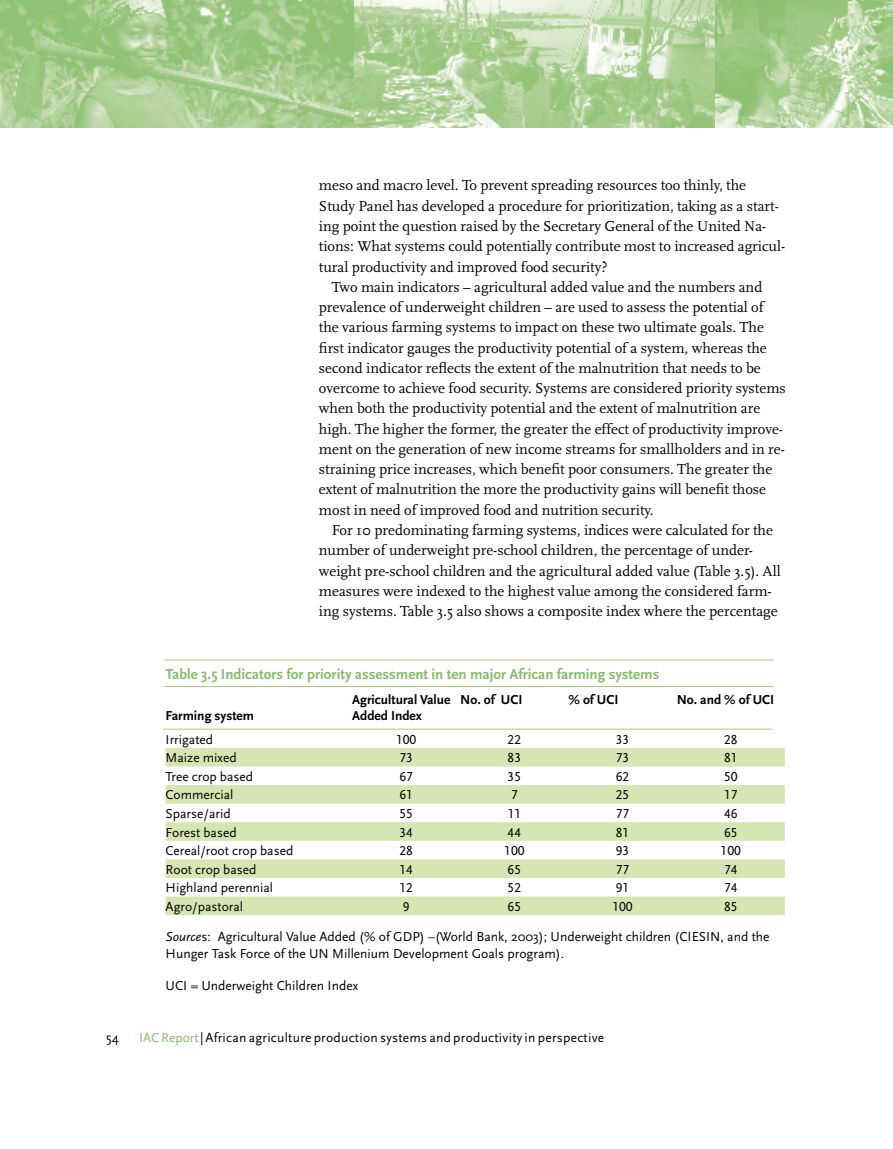
<style>
.page{position:relative;width:893px;height:1149px;background:#fff}
.page>*{position:absolute;margin:0;border:0;box-sizing:border-box;transform-origin:0 0}
.bodytekst_met_inspringen{font:15px/20.2px "Scala";color:#000}
.bodytekst_zi{font:15px/20.2px "Scala";color:#000}
.boxtekst_kop{font:700 15px "Scala Sans";color:#85bd68}
.Bijschrift{font:13.5px/16.2px "Scala Sans";color:#000}
.box_tabeltekst{font:13.5px "Scala Sans";color:#000}
.box_tabeltekst-2{font:13.5px "Scala Sans LF";color:#000}
.Bijschrift-2{font:13.5px "Scala Sans";letter-spacing:.02em;color:#000}
.box_tabeltekst-3{font:700 13.5px/16.2px "Scala Sans";color:#000}
.s1{font-style:italic}
.s2{color:#85bd68}
</style>
<div class="page">
<img style="left:0;top:0;width:354px;height:128px">
<img style="left:354px;top:0;width:539px;height:128px">
<svg style="left:166px;top:728px;width:607px;height:2px"></svg>
<svg style="left:166px;top:748px;width:619px;height:166px;fill:#d5e6b3"></svg>
<hr style="left:165px;top:659px;width:609px;height:1px;background:#aace68">
<hr style="left:165px;top:686px;width:609px;height:1px;background:#aace68">
<hr style="left:163px;top:728px;width:609px;height:1px;background:#aace68">
<p class="bodytekst_zi" style="left:319px;top:176px;width:468px">meso and macro level. To prevent spreading resources too thinly, the Study Panel has developed a procedure for prioritization, taking as a start&shy;ing point the question raised by the Secretary General of the United Na&shy;tions: What systems could potentially contribute most to increased agricul&shy;tural productivity and improved food security?</p>
<p class="bodytekst_met_inspringen" style="left:319px;top:277px;width:468px;text-indent:13px">Two main indicators – agricultural added value and the numbers and prevalence of underweight children – are used to assess the potential of the various farming systems to impact on these two ultimate goals. The first indicator gauges the productivity potential of a system, whereas the second indicator reflects the extent of the malnutrition that needs to be overcome to achieve food security. Systems are considered priority systems when both the productivity potential and the extent of malnutrition are high. The higher the former, the greater the effect of productivity improve&shy;ment on the generation of new income streams for smallholders and in re&shy;straining price increases, which benefit poor consumers. The greater the extent of malnutrition the more the productivity gains will benefit those most in need of improved food and nutrition security.</p>
<p class="bodytekst_met_inspringen" style="left:319px;top:520px;width:463px;text-indent:13px">For 10 predominating farming systems, indices were calculated for the number of underweight pre-school children, the percentage of under&shy;weight pre-school children and the agricultural added value (Table 3.5). All measures were indexed to the highest value among the considered farm&shy;ing systems. Table 3.5 also shows a composite index where the percentage</p>
<p class="boxtekst_kop" style="left:166px;top:666px;width:495px">Table 3.5 Indicators for priority assessment in ten major African farming systems</p>
<p class="box_tabeltekst-3" style="left:166px;top:707px;width:90px">Farming system</p>
<p class="box_tabeltekst-3" style="left:352px;top:691px;width:100px">Agricultural Value<br>Added Index</p>
<p class="box_tabeltekst-3" style="left:460px;top:691px;width:64px">No. of UCI</p>
<p class="box_tabeltekst-3" style="left:568px;top:691px;width:52px">% of UCI</p>
<p class="box_tabeltekst-3" style="left:677px;top:691px;width:99px">No. and % of UCI</p>
<p class="box_tabeltekst" style="left:166px;top:731px;width:49px">Irrigated</p>
<p class="box_tabeltekst-2" style="left:396px;top:731px;width:22px">100</p>
<p class="box_tabeltekst-2" style="left:508px;top:731px;width:15px">22</p>
<p class="box_tabeltekst-2" style="left:616px;top:731px;width:15px">33</p>
<p class="box_tabeltekst-2" style="left:724px;top:731px;width:15px">28</p>
<p class="box_tabeltekst" style="left:166px;top:750px;width:72px">Maize mixed</p>
<p class="box_tabeltekst-2" style="left:399px;top:750px;width:15px">73</p>
<p class="box_tabeltekst-2" style="left:508px;top:750px;width:15px">83</p>
<p class="box_tabeltekst-2" style="left:616px;top:750px;width:15px">73</p>
<p class="box_tabeltekst-2" style="left:724px;top:750px;width:15px">81</p>
<p class="box_tabeltekst" style="left:166px;top:768px;width:89px">Tree crop based</p>
<p class="box_tabeltekst-2" style="left:399px;top:768px;width:15px">67</p>
<p class="box_tabeltekst-2" style="left:508px;top:768px;width:15px">35</p>
<p class="box_tabeltekst-2" style="left:616px;top:768px;width:15px">62</p>
<p class="box_tabeltekst-2" style="left:724px;top:768px;width:15px">50</p>
<p class="box_tabeltekst" style="left:166px;top:787px;width:69px">Commercial</p>
<p class="box_tabeltekst-2" style="left:399px;top:787px;width:15px">61</p>
<p class="box_tabeltekst-2" style="left:511px;top:787px;width:8px">7</p>
<p class="box_tabeltekst-2" style="left:616px;top:787px;width:15px">25</p>
<p class="box_tabeltekst-2" style="left:724px;top:787px;width:15px">17</p>
<p class="box_tabeltekst" style="left:166px;top:806px;width:66px">Sparse/arid</p>
<p class="box_tabeltekst-2" style="left:399px;top:806px;width:15px">55</p>
<p class="box_tabeltekst-2" style="left:508px;top:806px;width:15px">11</p>
<p class="box_tabeltekst-2" style="left:616px;top:806px;width:15px">77</p>
<p class="box_tabeltekst-2" style="left:724px;top:806px;width:15px">46</p>
<p class="box_tabeltekst" style="left:166px;top:824px;width:73px">Forest based</p>
<p class="box_tabeltekst-2" style="left:399px;top:824px;width:15px">34</p>
<p class="box_tabeltekst-2" style="left:508px;top:824px;width:15px">44</p>
<p class="box_tabeltekst-2" style="left:616px;top:824px;width:15px">81</p>
<p class="box_tabeltekst-2" style="left:724px;top:824px;width:15px">65</p>
<p class="box_tabeltekst" style="left:166px;top:843px;width:129px">Cereal/root crop based</p>
<p class="box_tabeltekst-2" style="left:399px;top:843px;width:15px">28</p>
<p class="box_tabeltekst-2" style="left:504px;top:843px;width:22px">100</p>
<p class="box_tabeltekst-2" style="left:616px;top:843px;width:15px">93</p>
<p class="box_tabeltekst-2" style="left:721px;top:843px;width:22px">100</p>
<p class="box_tabeltekst" style="left:166px;top:861px;width:92px">Root crop based</p>
<p class="box_tabeltekst-2" style="left:399px;top:861px;width:15px">14</p>
<p class="box_tabeltekst-2" style="left:508px;top:861px;width:15px">65</p>
<p class="box_tabeltekst-2" style="left:616px;top:861px;width:15px">77</p>
<p class="box_tabeltekst-2" style="left:724px;top:861px;width:15px">74</p>
<p class="box_tabeltekst" style="left:166px;top:880px;width:109px">Highland perennial</p>
<p class="box_tabeltekst-2" style="left:399px;top:880px;width:15px">12</p>
<p class="box_tabeltekst-2" style="left:508px;top:880px;width:15px">52</p>
<p class="box_tabeltekst-2" style="left:616px;top:880px;width:15px">91</p>
<p class="box_tabeltekst-2" style="left:724px;top:880px;width:15px">74</p>
<p class="box_tabeltekst" style="left:166px;top:898px;width:79px">Agro/pastoral</p>
<p class="box_tabeltekst-2" style="left:403px;top:898px;width:8px">9</p>
<p class="box_tabeltekst-2" style="left:508px;top:898px;width:15px">65</p>
<p class="box_tabeltekst-2" style="left:612px;top:898px;width:22px">100</p>
<p class="box_tabeltekst-2" style="left:724px;top:898px;width:15px">85</p>
<p class="Bijschrift" style="left:166px;top:928px;width:605px"><span class="s1">Source</span>s: Agricultural Value Added (% of GDP) –(World Bank, 2003); Underweight children (CIESIN, and the<br>Hunger Task Force of the UN Millenium Development Goals program).</p>
<p class="Bijschrift" style="left:166px;top:977px;width:194px">UCI = Underweight Children Index</p>
<p class="Bijschrift" style="left:106px;top:1029px;width:14px">54</p>
<p class="Bijschrift-2" style="left:139px;top:1030px;width:467px"><span class="s2">IAC Report</span> | African agriculture production systems and productivity in perspective</p>
</div>
